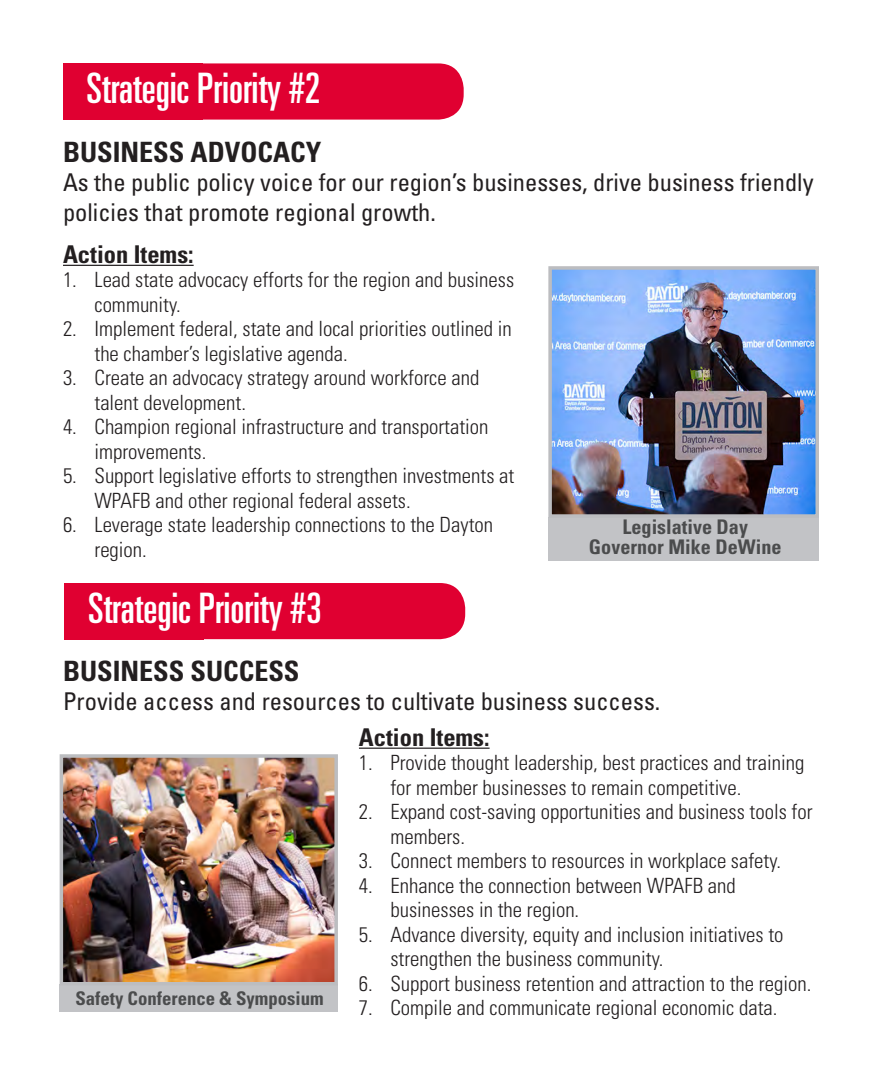
<style>
.page{position:relative;width:882px;height:1071px;background:#fff}
.page>*{position:absolute;margin:0;border:0;box-sizing:border-box;transform-origin:0 0}
.t1{font:ultra-condensed 42px "Univers LT Std";color:#fff}
.t2{font:700 condensed 28px "Univers LT Std";color:#231f20}
.t3{font:condensed 24.5px/29.4px "Univers LT Std";color:#231f20}
.t4{font:700 condensed 24.5px "Univers LT Std";color:#231f20}
.t5{font:300 condensed 21px/24.5px "Univers LT Std";color:#231f20}
.t6{font:700 condensed 20.12px "Univers LT Std";color:#4b4c4d}
.t7{font:700 condensed 18.72px "Univers LT Std";color:#4b4c4d}
</style>
<div class="page">
<svg style="left:65px;top:583px;width:22px;height:56px"></svg>
<div style="left:67px;top:583px;width:398px;height:56px;background:#e00031;border-radius:25px"></div>
<svg style="left:63px;top:63px;width:22px;height:57px"></svg>
<div style="left:65px;top:63px;width:399px;height:57px;background:#e00031;border-radius:25px"></div>
<hr style="left:63px;top:265px;width:131px;height:1px;background:#231f20">
<img style="left:65px;top:759px;width:268px;height:222px">
<div style="left:60px;top:754px;width:278px;height:232px;border:4px solid #bcbdc0"></div>
<img style="left:553px;top:271px;width:261px;height:242px">
<div style="left:548px;top:266px;width:271px;height:252px;border:4px solid #bcbdc0"></div>
<div style="left:548px;top:517px;width:271px;height:44px;background:#bcbdc0"></div>
<hr style="left:359px;top:748px;width:131px;height:1px;background:#231f20">
<div style="left:60px;top:985px;width:278px;height:27px;background:#bcbdc0"></div>
<p class="t1" style="left:87px;top:65px;width:235px">Strategic Priority #2</p>
<p class="t2" style="left:63px;top:135px;width:260px">BUSINESS ADVOCACY</p>
<p class="t3" style="left:63px;top:168px;width:752px">As the public policy voice for our region’s businesses, drive business friendly policies that promote regional growth.</p>
<p class="t4" style="left:63px;top:239px;width:132px">Action Items:</p>
<p class="t5" style="left:94px;top:268px;width:421px;text-indent:-32px">1. Lead state advocacy efforts for the region and business community.</p>
<p class="t5" style="left:94px;top:317px;width:419px;text-indent:-32px">2. Implement federal, state and local priorities outlined in the chamber’s legislative agenda.</p>
<p class="t5" style="left:94px;top:366px;width:386px;text-indent:-32px">3. Create an advocacy strategy around workforce and talent development.</p>
<p class="t5" style="left:94px;top:415px;width:396px;text-indent:-32px">4. Champion regional infrastructure and transportation improvements.</p>
<p class="t5" style="left:94px;top:464px;width:421px;text-indent:-32px">5. Support legislative efforts to strengthen investments at<br>WPAFB and other regional federal assets.</p>
<p class="t5" style="left:94px;top:513px;width:400px;text-indent:-32px">6. Leverage state leadership connections to the Dayton region.</p>
<p class="t6" style="left:623px;top:515px;width:127px">Legislative Day</p>
<p class="t6" style="left:589px;top:535px;width:194px">Governor Mike DeWine</p>
<p class="t1" style="left:88px;top:584px;width:235px">Strategic Priority #3</p>
<p class="t2" style="left:63px;top:654px;width:238px">BUSINESS SUCCESS</p>
<p class="t3" style="left:63px;top:687px;width:599px">Provide access and resources to cultivate business success.</p>
<p class="t7" style="left:75px;top:987px;width:250px">Safety Conference &amp; Symposium</p>
<p class="t4" style="left:359px;top:722px;width:132px">Action Items:</p>
<p class="t5" style="left:390px;top:751px;width:415px;text-indent:-32px">1. Provide thought leadership, best practices and training for member businesses to remain competitive.</p>
<p class="t5" style="left:390px;top:800px;width:424px;text-indent:-32px">2. Expand cost-saving opportunities and business tools for members.</p>
<p class="t5" style="left:359px;top:849px;width:424px">3. Connect members to resources in workplace safety.</p>
<p class="t5" style="left:390px;top:873px;width:347px;text-indent:-32px">4. Enhance the connection between WPAFB and businesses in the region.</p>
<p class="t5" style="left:390px;top:922px;width:395px;text-indent:-32px">5. Advance diversity, equity and inclusion initiatives to strengthen the business community.</p>
<p class="t5" style="left:359px;top:971px;width:454px">6. Support business retention and attraction to the region.</p>
<p class="t5" style="left:359px;top:996px;width:420px">7. Compile and communicate regional economic data.</p>
</div>
